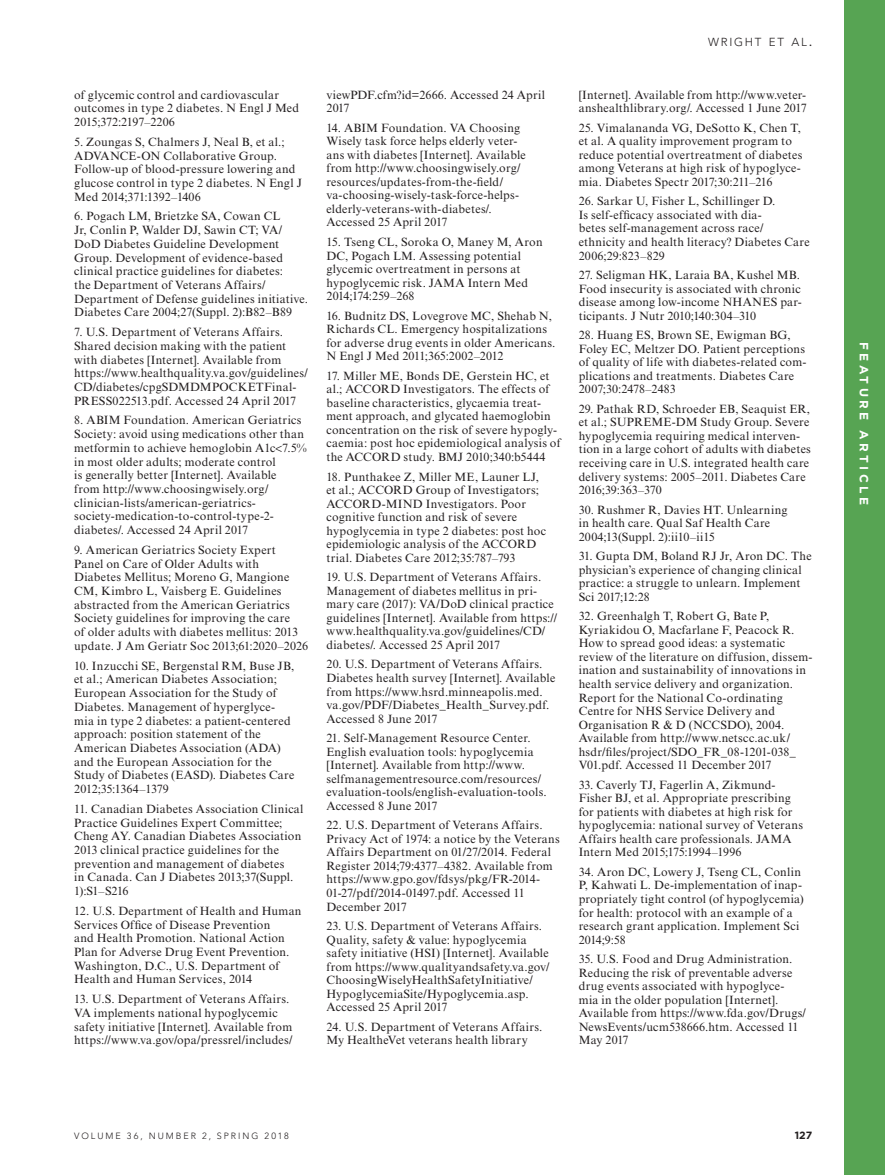
<style>
.page{position:relative;width:885px;height:1175px;background:#fff}
.page>*{position:absolute;margin:0;border:0;box-sizing:border-box;transform-origin:0 0}
.REF_BODY{font:12px/13.5px "Times New Roman MT Std";letter-spacing:.02em;color:#231f20}
.t1{font:700 12px "Gotham";letter-spacing:.28em;color:#fff}
.t2{font:300 11.55px "Avenir LT Std";letter-spacing:.145em;color:#231f20}
.t3{font:700 10.5px "Gotham";color:#231f20}
.t4{font:300 9px "Avenir LT Std";letter-spacing:.22em;color:#231f20}
.s1{font-size:16.5px}
</style>
<div class="page">
<div style="left:844px;top:0;width:40px;height:1174px;background:#57a453"></div>
<p class="REF_BODY" style="left:74px;top:88px;width:226px">of glycemic control and cardiovascular outcomes in type 2 diabetes. N Engl J Med<br>2015;372:2197–2206</p>
<p class="REF_BODY" style="left:74px;top:135px;width:229px">5. Zoungas S, Chalmers J, Neal B, et al.; ADVANCE-ON Collaborative Group.<br>Follow-up of blood-pressure lowering and glucose control in type 2 diabetes. N Engl J Med 2014;371:1392–1406</p>
<p class="REF_BODY" style="left:74px;top:209px;width:235px">6. Pogach LM, Brietzke SA, Cowan CL<br>Jr, Conlin P, Walder DJ, Sawin CT; VA/ DoD Diabetes Guideline Development Group. Development of evidence-based clinical practice guidelines for diabetes:<br>the Department of Veterans Affairs/ Department of Defense guidelines initiative.<br>Diabetes Care 2004;27(Suppl. 2):B82–B89</p>
<p class="REF_BODY" style="left:74px;top:325px;width:235px">7. U.S. Department of Veterans Affairs.<br>Shared decision making with the patient with diabetes [Internet]. Available from https://www.healthquality.va.gov/guidelines/ CD/diabetes/cpgSDMDMPOCKETFinal-PRESS022513.pdf. Accessed 24 April 2017</p>
<p class="REF_BODY" style="left:74px;top:413px;width:234px">8. ABIM Foundation. American Geriatrics Society: avoid using medications other than metformin to achieve hemoglobin A1c 7.5% in most older adults; moderate control<br>is generally better [Internet]. Available<br>from http://www.choosingwisely.org/ clinician-lists/american-geriatrics&shy;society-medication-to-control-type-2- diabetes/. Accessed 24 April 2017</p>
<p class="REF_BODY" style="left:74px;top:543px;width:235px">9. American Geriatrics Society Expert Panel on Care of Older Adults with Diabetes Mellitus; Moreno G, Mangione CM, Kimbro L, Vaisberg E. Guidelines abstracted from the American Geriatrics Society guidelines for improving the care<br>of older adults with diabetes mellitus: 2013 update. J Am Geriatr Soc 2013;61:2020–2026</p>
<p class="REF_BODY" style="left:74px;top:658px;width:222px">10. Inzucchi SE, Bergenstal RM, Buse JB, et al.; American Diabetes Association; European Association for the Study of Diabetes. Management of hyperglyce&shy;mia in type 2 diabetes: a patient-centered approach: position statement of the American Diabetes Association (ADA) and the European Association for the Study of Diabetes (EASD). Diabetes Care 2012;35:1364–1379</p>
<p class="REF_BODY" style="left:74px;top:802px;width:231px">11. Canadian Diabetes Association Clinical Practice Guidelines Expert Committee; Cheng AY. Canadian Diabetes Association 2013 clinical practice guidelines for the prevention and management of diabetes<br>in Canada. Can J Diabetes 2013;37(Suppl.<br>1):S1–S216</p>
<p class="REF_BODY" style="left:74px;top:904px;width:229px">12. U.S. Department of Health and Human Services Office of Disease Prevention<br>and Health Promotion. National Action Plan for Adverse Drug Event Prevention.<br>Washington, D.C., U.S. Department of Health and Human Services, 2014</p>
<p class="REF_BODY" style="left:74px;top:992px;width:220px">13. U.S. Department of Veterans Affairs.<br>VA implements national hypoglycemic safety initiative [Internet]. Available from https://www.va.gov/opa/pressrel/includes/</p>
<p class="t2" style="left:708px;top:35px;width:106px">WRIGHT ET AL<span class="s1">.</span></p>
<p class="REF_BODY" style="left:326px;top:88px;width:220px">viewPDF.cfm?id=2666. Accessed 24 April<br>2017</p>
<p class="REF_BODY" style="left:326px;top:121px;width:201px">14. ABIM Foundation. VA Choosing Wisely task force helps elderly veter&shy;ans with diabetes [Internet]. Available from http://www.choosingwisely.org/ resources/updates-from-the-field/ va-choosing-wisely-task-force-helps&shy;elderly-veterans-with-diabetes/.<br>Accessed 25 April 2017</p>
<p class="REF_BODY" style="left:326px;top:235px;width:218px">15. Tseng CL, Soroka O, Maney M, Aron<br>DC, Pogach LM. Assessing potential glycemic overtreatment in persons at hypoglycemic risk. JAMA Intern Med<br>2014;174:259–268</p>
<p class="REF_BODY" style="left:326px;top:309px;width:230px">16. Budnitz DS, Lovegrove MC, Shehab N, Richards CL. Emergency hospitalizations for adverse drug events in older Americans.<br>N Engl J Med 2011;365:2002–2012</p>
<p class="REF_BODY" style="left:326px;top:369px;width:236px">17. Miller ME, Bonds DE, Gerstein HC, et al.; ACCORD Investigators. The effects of baseline characteristics, glycaemia treat&shy;ment approach, and glycated haemoglobin concentration on the risk of severe hypogly&shy;caemia: post hoc epidemiological analysis of the ACCORD study. BMJ 2010;340:b5444</p>
<p class="REF_BODY" style="left:326px;top:470px;width:221px">18. Punthakee Z, Miller ME, Launer LJ, et al.; ACCORD Group of Investigators; ACCORD-MIND Investigators. Poor cognitive function and risk of severe hypoglycemia in type 2 diabetes: post hoc epidemiologic analysis of the ACCORD trial. Diabetes Care 2012;35:787–793</p>
<p class="REF_BODY" style="left:326px;top:570px;width:232px">19. U.S. Department of Veterans Affairs.<br>Management of diabetes mellitus in pri&shy;mary care (2017): VA/DoD clinical practice guidelines [Internet]. Available from https:// www.healthquality.va.gov/guidelines/CD/ diabetes/. Accessed 25 April 2017</p>
<p class="REF_BODY" style="left:326px;top:657px;width:230px">20. U.S. Department of Veterans Affairs.<br>Diabetes health survey [Internet]. Available from https://www.hsrd.minneapolis.med. va.gov/PDF/Diabetes_Health_Survey.pdf.<br>Accessed 8 June 2017</p>
<p class="REF_BODY" style="left:326px;top:731px;width:222px">21. Self-Management Resource Center.<br>English evaluation tools: hypoglycemia [Internet]. Available from http://www. selfmanagementresource.com/resources/ evaluation-tools/english-evaluation-tools.<br>Accessed 8 June 2017</p>
<p class="REF_BODY" style="left:326px;top:818px;width:235px">22. U.S. Department of Veterans Affairs.<br>Privacy Act of 1974: a notice by the Veterans Affairs Department on 01/27/2014. Federal Register 2014;79:4377–4382. Available from https://www.gpo.gov/fdsys/pkg/FR-2014- 01-27/pdf/2014-01497.pdf. Accessed 11<br>December 2017</p>
<p class="REF_BODY" style="left:326px;top:919px;width:224px">23. U.S. Department of Veterans Affairs.<br>Quality, safety &amp; value: hypoglycemia safety initiative (HSI) [Internet]. Available from https://www.qualityandsafety.va.gov/ ChoosingWiselyHealthSafetyInitiative/ HypoglycemiaSite/Hypoglycemia.asp.<br>Accessed 25 April 2017</p>
<p class="REF_BODY" style="left:326px;top:1020px;width:217px">24. U.S. Department of Veterans Affairs.<br>My HealtheVet veterans health library</p>
<p class="REF_BODY" style="left:578px;top:88px;width:229px">[Internet]. Available from http://www.veter&shy;anshealthlibrary.org/. Accessed 1 June 2017</p>
<p class="REF_BODY" style="left:578px;top:121px;width:225px">25. Vimalananda VG, DeSotto K, Chen T, et al. A quality improvement program to reduce potential overtreatment of diabetes among Veterans at high risk of hypoglyce&shy;mia. Diabetes Spectr 2017;30:211–216</p>
<p class="REF_BODY" style="left:578px;top:194px;width:232px">26. Sarkar U, Fisher L, Schillinger D.<br>Is self-efficacy associated with dia-<br>betes self-management across race/ ethnicity and health literacy? Diabetes Care 2006;29:823–829</p>
<p class="REF_BODY" style="left:578px;top:268px;width:224px">27. Seligman HK, Laraia BA, Kushel MB.<br>Food insecurity is associated with chronic disease among low-income NHANES par&shy;ticipants. J Nutr 2010;140:304–310</p>
<p class="REF_BODY" style="left:578px;top:328px;width:229px">28. Huang ES, Brown SE, Ewigman BG, Foley EC, Meltzer DO. Patient perceptions of quality of life with diabetes-related com&shy;plications and treatments. Diabetes Care 2007;30:2478–2483</p>
<p class="REF_BODY" style="left:578px;top:402px;width:234px">29. Pathak RD, Schroeder EB, Seaquist ER, et al.; SUPREME-DM Study Group. Severe hypoglycemia requiring medical interven&shy;tion in a large cohort of adults with diabetes receiving care in U.S. integrated health care delivery systems: 2005–2011. Diabetes Care 2016;39:363–370</p>
<p class="REF_BODY" style="left:578px;top:503px;width:210px">30. Rushmer R, Davies HT. Unlearning in health care. Qual Saf Health Care<br>2004;13(Suppl. 2):ii10–ii15</p>
<p class="REF_BODY" style="left:578px;top:549px;width:234px">31. Gupta DM, Boland RJ Jr, Aron DC. The physician’s experience of changing clinical practice: a struggle to unlearn. Implement Sci 2017;12:28</p>
<p class="REF_BODY" style="left:578px;top:609px;width:235px">32. Greenhalgh T, Robert G, Bate P, Kyriakidou O, Macfarlane F, Peacock R.<br>How to spread good ideas: a systematic review of the literature on diffusion, dissem&shy;ination and sustainability of innovations in health service delivery and organization.<br>Report for the National Co-ordinating Centre for NHS Service Delivery and Organisation R &amp; D (NCCSDO), 2004.<br>Available from http://www.netscc.ac.uk/ hsdr/files/project/SDO_FR_08-1201-038_ V01.pdf. Accessed 11 December 2017</p>
<p class="REF_BODY" style="left:578px;top:778px;width:226px">33. Caverly TJ, Fagerlin A, Zikmund-Fisher BJ, et al. Appropriate prescribing for patients with diabetes at high risk for hypoglycemia: national survey of Veterans Affairs health care professionals. JAMA Intern Med 2015;175:1994–1996</p>
<p class="REF_BODY" style="left:578px;top:865px;width:226px">34. Aron DC, Lowery J, Tseng CL, Conlin P, Kahwati L. De-implementation of inap&shy;propriately tight control (of hypoglycemia) for health: protocol with an example of a research grant application. Implement Sci 2014;9:58</p>
<p class="REF_BODY" style="left:578px;top:952px;width:229px">35. U.S. Food and Drug Administration.<br>Reducing the risk of preventable adverse drug events associated with hypoglyce&shy;mia in the older population [Internet].<br>Available from https://www.fda.gov/Drugs/ NewsEvents/ucm538666.htm. Accessed 11<br>May 2017</p>
<p class="t4" style="left:74px;top:1130px;width:216px">VOLUME 36, NUMBER 2, SPRING 2018</p>
<p class="t3" style="left:794px;top:1128px;width:19px">127</p>
<p class="t1" style="left:871px;top:342px;width:164px;rotate:90deg">FEATURE ARTICLE</p>
</div>
